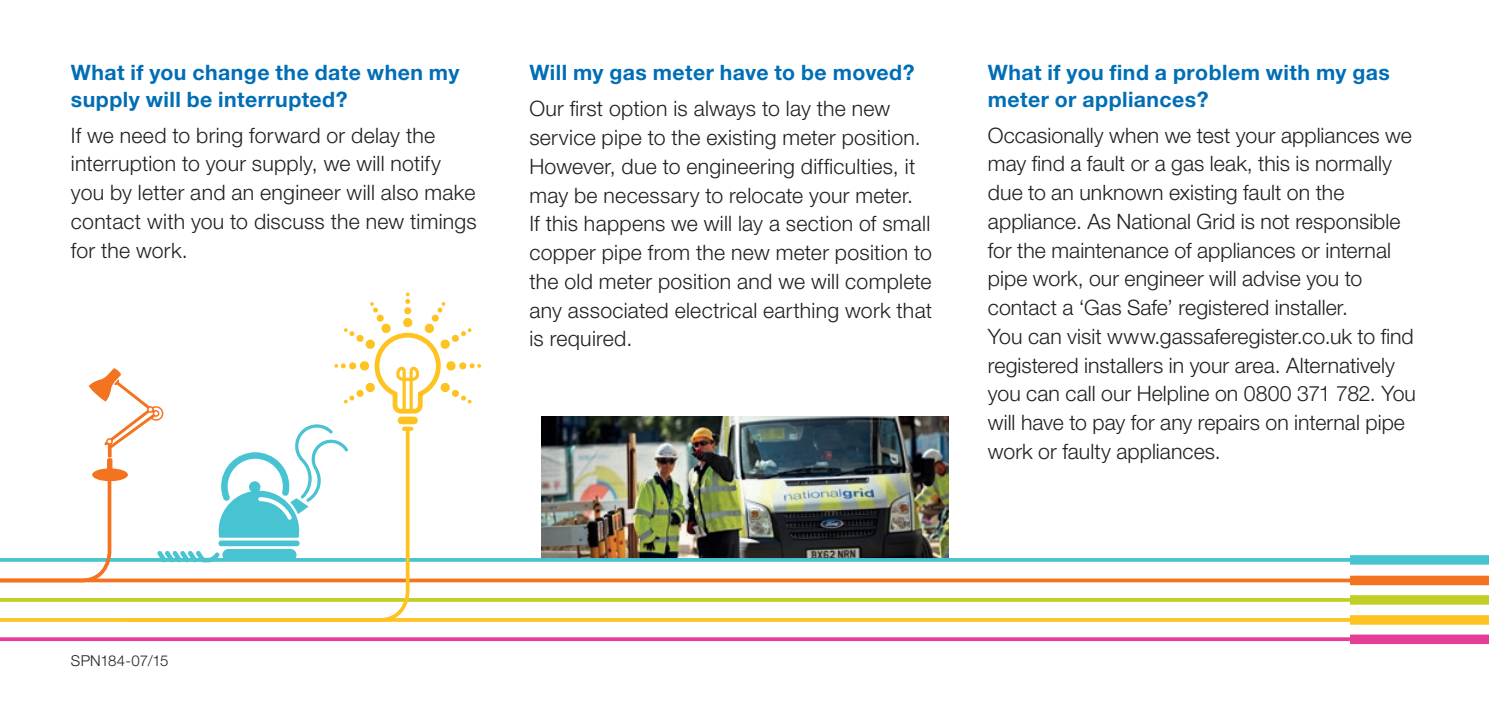
<style>
.page{position:relative;width:1489px;height:702px;background:#fff}
.page>*{position:absolute;margin:0;border:0;box-sizing:border-box;transform-origin:0 0}
.Body{font:300 21.25px/28.8px "Helvetica Neue";letter-spacing:.005em;color:#231f20}
.Body-2{font:700 21.25px/26.2px "Helvetica Neue";letter-spacing:.02em;color:#006eb6}
.Body-3{font:300 15px "Helvetica Neue";letter-spacing:-.01em;color:#231f20}
</style>
<div class="page">
<img style="left:541px;top:417px;width:407px;height:119px">
<svg style="left:0;top:536px;width:1488px;height:106px"></svg>
<svg style="left:123px;top:427px;width:288px;height:196px"></svg>
<svg style="left:0;top:476px;width:113px;height:108px"></svg>
<div style="left:402px;top:426px;width:11px;height:5px;background:#fec221;border-radius:2px"></div>
<div style="left:397px;top:416px;width:21px;height:8px;background:#fec221;border-radius:4px"></div>
<svg style="left:334px;top:292px;width:147px;height:121px"></svg>
<div style="left:1349px;top:555px;width:139px;height:9px;background:#47c3d2"></div>
<div style="left:1349px;top:575px;width:139px;height:10px;background:#f47321"></div>
<div style="left:1349px;top:595px;width:139px;height:9px;background:#c1ce23"></div>
<div style="left:1349px;top:615px;width:139px;height:9px;background:#fec221"></div>
<div style="left:1349px;top:634px;width:139px;height:10px;background:#e63e97"></div>
<div style="left:107px;top:458px;width:5px;height:15px;background:#f47321;border-radius:2px"></div>
<svg style="left:108px;top:443px;width:4px;height:14px"></svg>
<div style="left:92px;top:468px;width:36px;height:13px;background:#f47321;border-radius:50%"></div>
<svg style="left:89px;top:368px;width:74px;height:81px"></svg>
<p class="Body-2" style="left:71px;top:59px;width:390px">What if you change the date when my supply will be interrupted?</p>
<p class="Body" style="left:71px;top:120px;width:407px">If we need to bring forward or delay the interruption to your supply, we will notify you by letter and an engineer will also make contact with you to discuss the new timings for the work.</p>
<p class="Body-2" style="left:529px;top:59px;width:387px">Will my gas meter have to be moved?</p>
<p class="Body" style="left:529px;top:94px;width:404px">Our first option is always to lay the new service pipe to the existing meter position.<br>However, due to engineering difficulties, it may be necessary to relocate your meter.<br>If this happens we will lay a section of small copper pipe from the new meter position to the old meter position and we will complete any associated electrical earthing work that is required.</p>
<p class="Body-2" style="left:987px;top:59px;width:403px">What if you find a problem with my gas meter or appliances?</p>
<p class="Body" style="left:987px;top:120px;width:429px">Occasionally when we test your appliances we may find a fault or a gas leak, this is normally due to an unknown existing fault on the appliance. As National Grid is not responsible for the maintenance of appliances or internal pipe work, our engineer will advise you to contact a ‘Gas Safe’ registered installer.<br>You can visit www.gassaferegister.co.uk to find registered installers in your area. Alternatively you can call our Helpline on 0800 371 782. You will have to pay for any repairs on internal pipe work or faulty appliances.</p>
<p class="Body-3" style="left:71px;top:651px;width:99px">SPN184-07/15</p>
</div>
